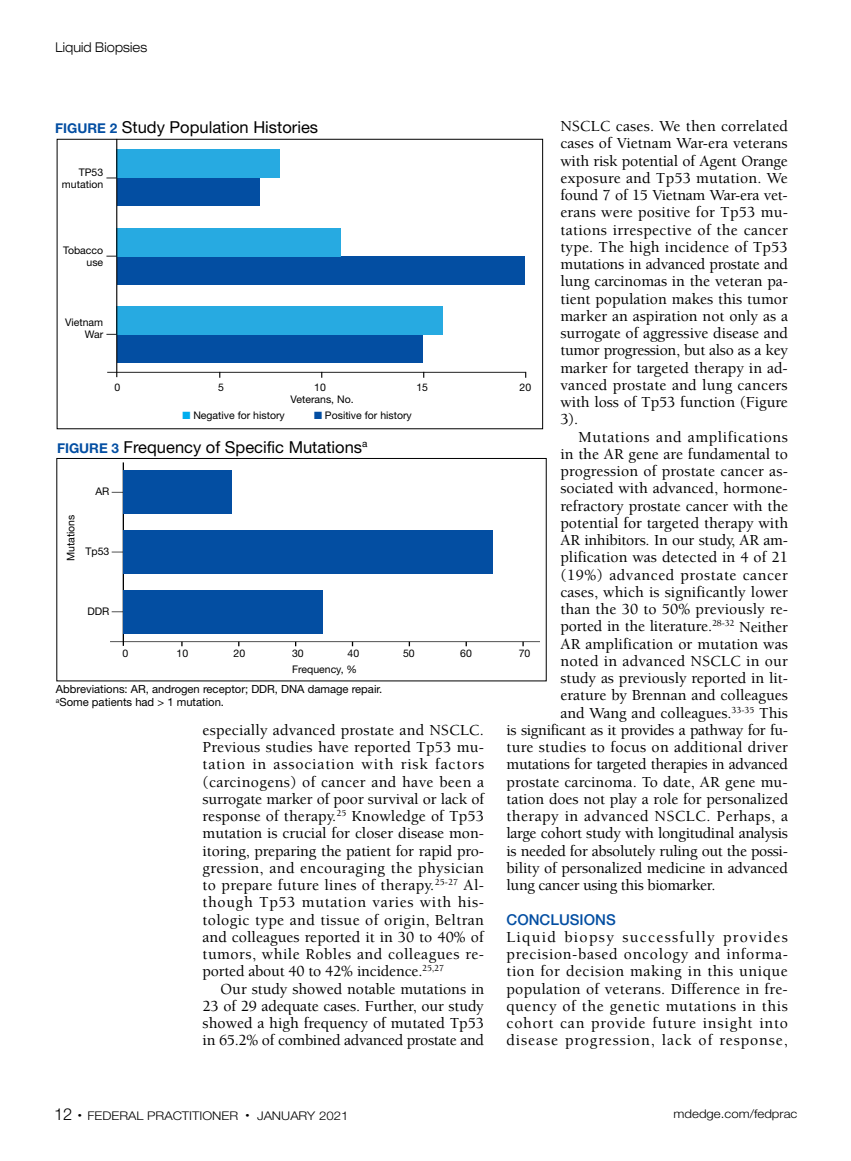
<style>
.page{position:relative;width:851px;height:1161px;background:#fff}
.page>*{position:absolute;margin:0;border:0;box-sizing:border-box;transform-origin:0 0}
.t1{font:16.5px "Helvetica Neue LT Std";color:#000}
.t2{font:500 15.75px/17.2px "Berkeley Std";color:#000;text-align:justify}
.t3{font:500 15.75px "Berkeley Std";letter-spacing:-.02em;color:#000}
.t4{font:500 15.75px "Berkeley Std";letter-spacing:.035em;color:#000}
.t5{font:500 15.75px "Berkeley Std";letter-spacing:.03em;color:#000}
.t6{font:500 15px "Helvetica Neue LT Std";color:#034ea2}
.t7{font:300 expanded 13.5px "Helvetica Neue LT Std";letter-spacing:.01em;color:#000;scale:.9 1}
.t8{font:300 12px "Helvetica Neue LT Std";color:#000;scale:1.1 1}
.t9{font:11.25px/13.5px "Helvetica Neue LT Std";color:#000}
.t10{font:10.5px/12px "Helvetica Neue LT Std";color:#000;text-align:right}
.s1{font-weight:700;font-size:13.5px;color:#034ea2}
.s2{color:#00aeef}
.s3{color:#034ea2}
.s4{font-size:16.5px}
</style>
<div class="page">
<div style="left:57px;top:139px;width:486px;height:290px;border:1px solid #000"></div>
<hr style="left:107px;top:372px;width:418px;height:1px;background:#000">
<div style="left:117px;top:178px;width:142px;height:28px;background:#034ea2"></div>
<div style="left:117px;top:256px;width:407px;height:28px;background:#034ea2"></div>
<div style="left:117px;top:334px;width:305px;height:28px;background:#034ea2"></div>
<div style="left:117px;top:150px;width:163px;height:28px;background:#27aae1"></div>
<div style="left:117px;top:228px;width:224px;height:28px;background:#27aae1"></div>
<div style="left:117px;top:306px;width:326px;height:28px;background:#27aae1"></div>
<hr style="left:116px;top:139px;width:1px;height:238px;background:#000">
<div style="left:56px;top:458px;width:490px;height:223px;border:1px solid #000"></div>
<hr style="left:110px;top:641px;width:429px;height:1px;background:#000">
<hr style="left:123px;top:462px;width:1px;height:184px;background:#000">
<div style="left:123px;top:471px;width:108px;height:43px;background:#034ea2"></div>
<div style="left:123px;top:531px;width:370px;height:43px;background:#034ea2"></div>
<div style="left:123px;top:590px;width:199px;height:43px;background:#034ea2"></div>
<p class="t7" style="left:56px;top:40px;width:103px">Liquid Biopsies</p>
<p class="t2" style="left:560px;top:118px;width:229px">NSCLC cases. We then correlated cases of Vietnam War-era veterans with risk potential of Agent Orange exposure and Tp53 mutation. We found 7 of 15 Vietnam War-era vet&shy;erans were positive for Tp53 mu&shy;tations irrespective of the cancer type. The high incidence of Tp53 mutations in advanced prostate and lung carcinomas in the veteran pa&shy;tient population makes this tumor marker an aspiration not only as a surrogate of aggressive disease and tumor progression, but also as a key marker for targeted therapy in ad&shy;vanced prostate and lung cancers with loss of Tp53 function (Figure 3).</p>
<p class="t4" style="left:578px;top:428px;width:211px">Mutations and amplifications</p>
<p class="t2" style="left:560px;top:446px;width:229px">in the AR gene are fundamental to</p>
<p class="t2" style="left:560px;top:463px;width:229px">progression of prostate cancer as-</p>
<p class="t2" style="left:560px;top:480px;width:229px">sociated with advanced, hormone-</p>
<p class="t2" style="left:560px;top:497px;width:229px">refractory prostate cancer with the</p>
<p class="t2" style="left:560px;top:515px;width:229px">potential for targeted therapy with</p>
<p class="t2" style="left:560px;top:532px;width:229px">AR inhibitors. In our study, AR am-</p>
<p class="t2" style="left:560px;top:549px;width:229px">plification was detected in 4 of 21</p>
<p class="t4" style="left:560px;top:566px;width:229px">(19%) advanced prostate cancer</p>
<p class="t2" style="left:560px;top:584px;width:229px">cases, which is significantly lower</p>
<p class="t2" style="left:560px;top:601px;width:229px">than the 30 to 50% previously re-</p>
<p class="t2" style="left:560px;top:618px;width:229px">ported in the literature.<sup>28-32</sup> Neither</p>
<p class="t2" style="left:560px;top:635px;width:229px">AR amplification or mutation was</p>
<p class="t2" style="left:560px;top:653px;width:229px">noted in advanced NSCLC in our</p>
<p class="t2" style="left:560px;top:670px;width:229px">study as previously reported in lit-</p>
<p class="t2" style="left:560px;top:687px;width:229px">erature by Brennan and colleagues</p>
<p class="t2" style="left:560px;top:704px;width:229px">and Wang and colleagues.<sup>33-35</sup> This</p>
<p class="t3" style="left:506px;top:722px;width:283px">is significant as it provides a pathway for fu-</p>
<p class="t2" style="left:506px;top:739px;width:283px">ture studies to focus on additional driver</p>
<p class="t3" style="left:506px;top:756px;width:283px">mutations for targeted therapies in advanced</p>
<p class="t2" style="left:506px;top:773px;width:283px">prostate carcinoma. To date, AR gene mu-</p>
<p class="t2" style="left:506px;top:791px;width:283px">tation does not play a role for personalized</p>
<p class="t5" style="left:506px;top:808px;width:283px">therapy in advanced NSCLC. Perhaps, a</p>
<p class="t3" style="left:506px;top:825px;width:283px">large cohort study with longitudinal analysis</p>
<p class="t3" style="left:506px;top:842px;width:283px">is needed for absolutely ruling out the possi-</p>
<p class="t2" style="left:506px;top:860px;width:283px">bility of personalized medicine in advanced</p>
<p class="t3" style="left:506px;top:877px;width:210px">lung cancer using this biomarker.</p>
<p class="t6" style="left:506px;top:910px;width:111px">CONCLUSIONS</p>
<p class="t2" style="left:506px;top:929px;width:283px">Liquid biopsy successfully provides precision-based oncology and informa&shy;tion for decision making in this unique population of veterans. Difference in fre&shy;quency of the genetic mutations in this cohort can provide future insight into disease progression, lack of response,</p>
<p class="t1" style="left:55px;top:117px;width:264px"><span class="s1">FIGURE 2</span> Study Population Histories</p>
<p class="t10" style="left:62px;top:167px;width:43px">TP53 mutation</p>
<p class="t10" style="left:63px;top:245px;width:42px">Tobacco use</p>
<p class="t10" style="left:65px;top:317px;width:40px">Vietnam<br>War</p>
<p class="t10" style="left:114px;top:381px;width:7px">0</p>
<p class="t10" style="left:218px;top:381px;width:7px">5</p>
<p class="t10" style="left:314px;top:381px;width:13px">10</p>
<p class="t10" style="left:416px;top:381px;width:13px">15</p>
<p class="t10" style="left:519px;top:381px;width:13px">20</p>
<p class="t10" style="left:290px;top:394px;width:65px">Veterans, No.</p>
<p class="t10" style="left:182px;top:409px;width:104px"><span class="s2">■</span> Negative for history</p>
<p class="t10" style="left:314px;top:409px;width:99px"><span class="s3">■</span> Positive for history</p>
<p class="t1" style="left:57px;top:437px;width:312px"><span class="s1">FIGURE 3</span> Frequency of Specific Mutations<sup>a</sup></p>
<p class="t10" style="left:95px;top:485px;width:15px">AR</p>
<p class="t10" style="left:65px;top:561px;width:48px;rotate:-90deg">Mutations</p>
<p class="t10" style="left:85px;top:545px;width:25px">Tp53</p>
<p class="t10" style="left:87px;top:605px;width:23px">DDR</p>
<p class="t10" style="left:122px;top:647px;width:7px">0</p>
<p class="t10" style="left:176px;top:647px;width:13px">10</p>
<p class="t10" style="left:233px;top:647px;width:13px">20</p>
<p class="t10" style="left:292px;top:647px;width:13px">30</p>
<p class="t10" style="left:347px;top:647px;width:13px">40</p>
<p class="t10" style="left:403px;top:647px;width:13px">50</p>
<p class="t10" style="left:460px;top:647px;width:13px">60</p>
<p class="t10" style="left:518px;top:647px;width:13px">70</p>
<p class="t10" style="left:292px;top:663px;width:66px">Frequency, %</p>
<p class="t9" style="left:56px;top:682px;width:328px">Abbreviations: AR, androgen receptor; DDR, DNA damage repair. <sup>a</sup>Some patients had &gt; 1 mutation.</p>
<p class="t2" style="left:202px;top:722px;width:283px">especially advanced prostate and NSCLC.<br>Previous studies have reported Tp53 mu&shy;tation in association with risk factors (carcinogens) of cancer and have been a surrogate marker of poor survival or lack of response of therapy.<sup>25</sup> Knowledge of Tp53 mutation is crucial for closer disease mon&shy;itoring, preparing the patient for rapid pro&shy;gression, and encouraging the physician to prepare future lines of therapy.<sup>25-27</sup> Al&shy;though Tp53 mutation varies with his&shy;tologic type and tissue of origin, Beltran and colleagues reported it in 30 to 40% of tumors, while Robles and colleagues re&shy;ported about 40 to 42% incidence.<sup>25,27</sup></p>
<p class="t2" style="left:202px;top:980px;width:283px;text-indent:18px">Our study showed notable mutations in 23 of 29 adequate cases. Further, our study showed a high frequency of mutated Tp53 in 65.2% of combined advanced prostate and</p>
<p class="t8" style="left:54px;top:1108px;width:269px"><span class="s4">12</span> <sup>•</sup> FEDERAL PRACTITIONER <sup>•</sup> JANUARY 2021</p>
<p class="t8" style="left:673px;top:1107px;width:114px">mdedge.com/fedprac</p>
</div>
